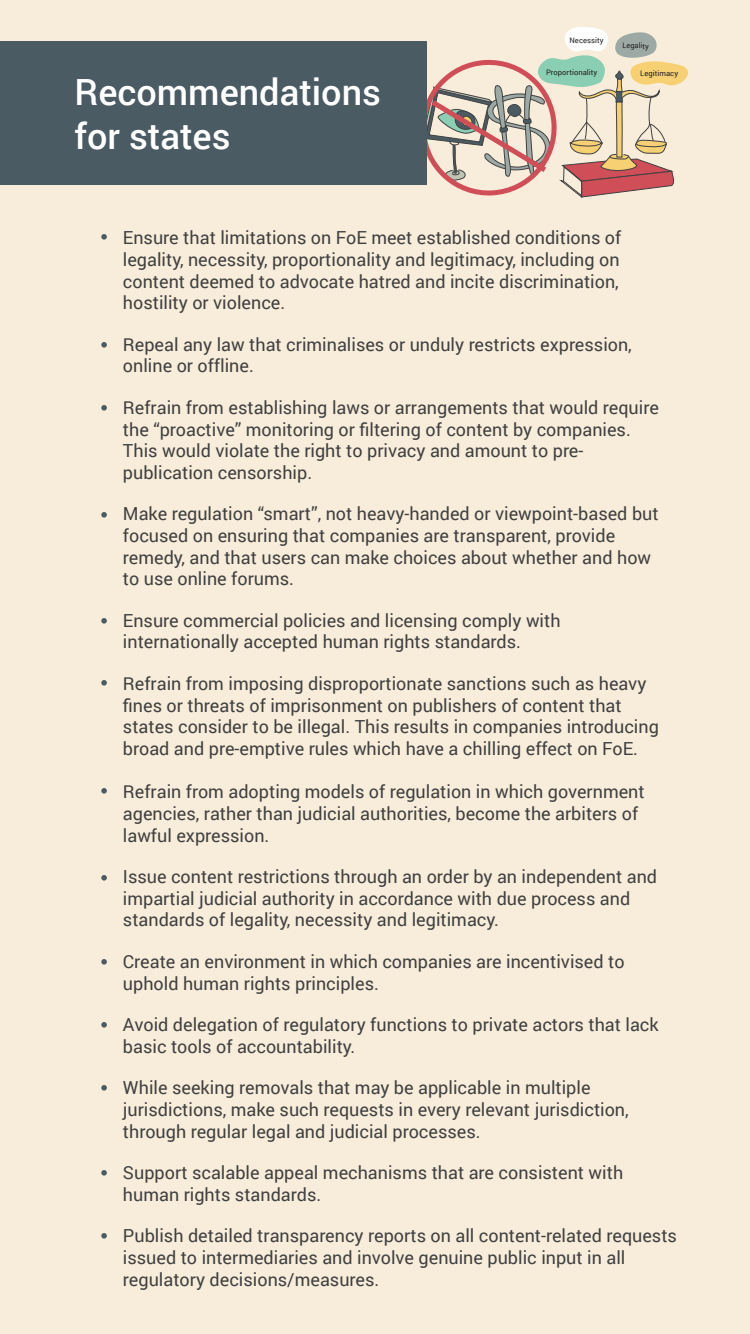
<style>
.page{position:relative;width:750px;height:1334px;background:#f8edda}
.page>*{position:absolute;margin:0;border:0;box-sizing:border-box;transform-origin:0 0}
.t1{font:500 36.1px/43.4px "Roboto";color:#fff}
.t2{font:18px/21.6px "Roboto";color:#404041}
.t3{font:7.5px "Roboto";color:#231f20}
</style>
<div class="page">
<div style="left:0;top:41px;width:427px;height:143px;background:#4a5b63"></div>
<svg style="left:416px;top:27px;width:272px;height:171px"></svg>
<svg style="left:101px;top:234px;width:6px;height:6px"></svg>
<svg style="left:101px;top:342px;width:6px;height:6px"></svg>
<svg style="left:101px;top:405px;width:6px;height:6px"></svg>
<svg style="left:101px;top:512px;width:6px;height:6px"></svg>
<svg style="left:101px;top:618px;width:6px;height:6px"></svg>
<svg style="left:101px;top:680px;width:6px;height:6px"></svg>
<svg style="left:101px;top:788px;width:6px;height:6px"></svg>
<svg style="left:101px;top:875px;width:6px;height:6px"></svg>
<svg style="left:101px;top:959px;width:6px;height:6px"></svg>
<svg style="left:101px;top:1022px;width:6px;height:6px"></svg>
<svg style="left:101px;top:1085px;width:6px;height:6px"></svg>
<svg style="left:101px;top:1170px;width:6px;height:6px"></svg>
<svg style="left:101px;top:1233px;width:6px;height:6px"></svg>
<h1 class="t1" style="left:74px;top:70px;width:308px">Recommendations for states</h1>
<p class="t3" style="left:570px;top:35px;width:36px">Necessity</p>
<p class="t3" style="left:622px;top:41px;width:28px">Legality</p>
<p class="t3" style="left:546px;top:67px;width:53px">Proportionality</p>
<p class="t3" style="left:640px;top:68px;width:40px">Legitimacy</p>
<p class="t2" style="left:123px;top:227px;width:500px">Ensure that limitations on FoE meet established conditions of legality, necessity, proportionality and legitimacy, including on content deemed to advocate hatred and incite discrimination, hostility or violence.</p>
<p class="t2" style="left:123px;top:333px;width:510px">Repeal any law that criminalises or unduly restricts expression, online or offline.</p>
<p class="t2" style="left:123px;top:396px;width:538px">Refrain from establishing laws or arrangements that would require the “proactive” monitoring or filtering of content by companies.<br>This would violate the right to privacy and amount to pre&shy;publication censorship.</p>
<p class="t2" style="left:123px;top:503px;width:537px">Make regulation “smart”, not heavy-handed or viewpoint-based but focused on ensuring that companies are transparent, provide remedy, and that users can make choices about whether and how to use online forums.</p>
<p class="t2" style="left:123px;top:609px;width:439px">Ensure commercial policies and licensing comply with internationally accepted human rights standards.</p>
<p class="t2" style="left:123px;top:672px;width:538px">Refrain from imposing disproportionate sanctions such as heavy fines or threats of imprisonment on publishers of content that states consider to be illegal. This results in companies introducing broad and pre-emptive rules which have a chilling effect on FoE.</p>
<p class="t2" style="left:123px;top:781px;width:523px">Refrain from adopting models of regulation in which government agencies, rather than judicial authorities, become the arbiters of lawful expression.</p>
<p class="t2" style="left:123px;top:865px;width:536px">Issue content restrictions through an order by an independent and impartial judicial authority in accordance with due process and standards of legality, necessity and legitimacy.</p>
<p class="t2" style="left:123px;top:950px;width:503px">Create an environment in which companies are incentivised to uphold human rights principles.</p>
<p class="t2" style="left:123px;top:1013px;width:537px">Avoid delegation of regulatory functions to private actors that lack basic tools of accountability.</p>
<p class="t2" style="left:123px;top:1077px;width:507px">While seeking removals that may be applicable in multiple jurisdictions, make such requests in every relevant jurisdiction, through regular legal and judicial processes.</p>
<p class="t2" style="left:123px;top:1161px;width:502px">Support scalable appeal mechanisms that are consistent with human rights standards.</p>
<p class="t2" style="left:123px;top:1225px;width:556px">Publish detailed transparency reports on all content-related requests issued to intermediaries and involve genuine public input in all regulatory decisions/measures.</p>
</div>
